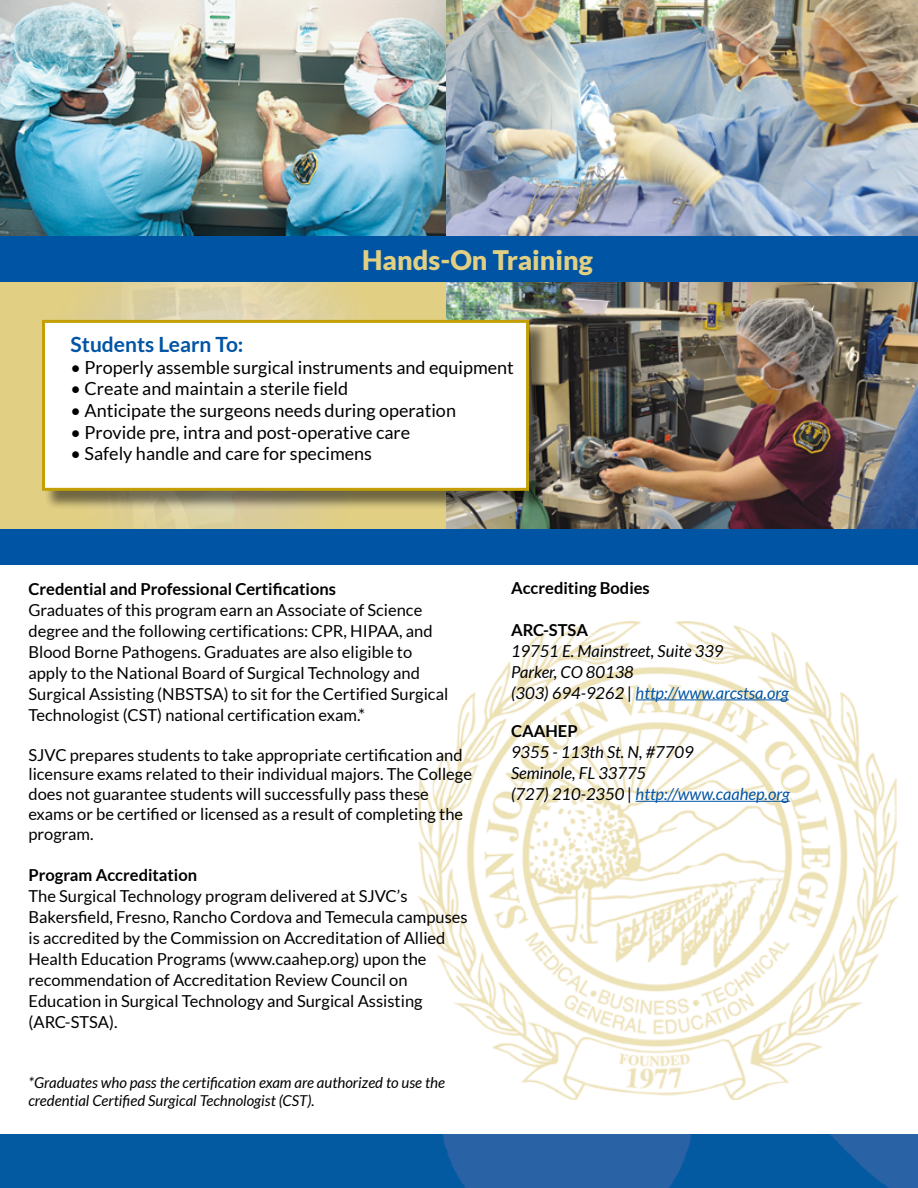
<style>
.page{position:relative;width:918px;height:1188px;background:#fff}
.page>*{position:absolute;margin:0;border:0;box-sizing:border-box;transform-origin:0 0}
.t1{font:900 27px "Lato";color:#e1cf83}
.t2{font:700 21px "Lato";color:#0054a4}
.t3{font:18px "Lato";color:#000}
.t4{font:16.5px/21px "Lato";color:#000}
.t5{font:700 16.5px "Lato";color:#000}
.t6{font:italic 16.5px "Lato";color:#000}
.t7{font:italic 16.5px "Lato";color:#0054a4}
.t8{font:italic 15px/18px "Lato";color:#000}
.s1{color:#000}
</style>
<div class="page">
<img style="left:446px;top:0;width:472px;height:237px">
<svg style="left:0;top:282px;width:447px;height:247px;background:#dfcf8f"></svg>
<div style="left:0;top:529px;width:918px;height:36px;background:#0054a4"></div>
<img style="left:0;top:1134px;width:918px;height:54px">
<img style="left:418px;top:621px;width:480px;height:478px">
<img style="left:0;top:0;width:446px;height:237px">
<img style="left:447px;top:282px;width:471px;height:247px">
<div style="left:44px;top:322px;width:504px;height:188px;background:#000;opacity:.5"></div>
<div style="left:42px;top:320px;width:487px;height:171px;background:#fff;border:3px solid #c4a006"></div>
<div style="left:0;top:237px;width:918px;height:45px;background:#0054a4"></div>
<hr style="left:636px;top:699px;width:153px;height:1px;background:#0054a4">
<hr style="left:636px;top:801px;width:154px;height:1px;background:#0054a4">
<p class="t1" style="left:362px;top:244px;width:232px">Hands-On Training</p>
<p class="t2" style="left:71px;top:333px;width:174px">Students Learn To:</p>
<p class="t3" style="left:71px;top:357px;width:445px">• Properly assemble surgical instruments and equipment</p>
<p class="t3" style="left:71px;top:379px;width:279px">• Create and maintain a sterile field</p>
<p class="t3" style="left:71px;top:400px;width:387px">• Anticipate the surgeons needs during operation</p>
<p class="t3" style="left:71px;top:422px;width:341px">• Provide pre, intra and post-operative care</p>
<p class="t3" style="left:71px;top:444px;width:303px">• Safely handle and care for specimens</p>
<p class="t5" style="left:28px;top:579px;width:309px">Credential and Professional Certifications</p>
<p class="t4" style="left:28px;top:599px;width:421px">Graduates of this program earn an Associate of Science degree and the following certifications: CPR, HIPAA, and Blood Borne Pathogens. Graduates are also eligible to apply to the National Board of Surgical Technology and Surgical Assisting (NBSTSA) to sit for the Certified Surgical Technologist (CST) national certification exam.*</p>
<p class="t4" style="left:28px;top:745px;width:445px;line-height:19.8px">SJVC prepares students to take appropriate certification and licensure exams related to their individual majors. The College does not guarantee students will successfully pass these exams or be certified or licensed as a result of completing the program.</p>
<p class="t5" style="left:28px;top:865px;width:170px">Program Accreditation</p>
<p class="t4" style="left:28px;top:885px;width:441px">The Surgical Technology program delivered at SJVC’s Bakersfield, Fresno, Rancho Cordova and Temecula campuses is accredited by the Commission on Accreditation of Allied Health Education Programs (www.caahep.org) upon the recommendation of Accreditation Review Council on Education in Surgical Technology and Surgical Assisting</p>
<p class="t4" style="left:28px;top:1011px;width:91px">(ARC-STSA).</p>
<p class="t8" style="left:28px;top:1074px;width:418px">*Graduates who pass the certification exam are authorized to use the credential Certified Surgical Technologist (CST).</p>
<p class="t5" style="left:511px;top:578px;width:140px">Accrediting Bodies</p>
<p class="t5" style="left:511px;top:620px;width:79px">ARC-STSA</p>
<p class="t6" style="left:511px;top:642px;width:214px">19751 E. Mainstreet, Suite 339</p>
<p class="t6" style="left:511px;top:663px;width:124px">Parker, CO 80138</p>
<p class="t7" style="left:511px;top:684px;width:279px"><span class="s1">(303) 694-9262 |</span> http://www.arcstsa.org</p>
<p class="t5" style="left:511px;top:722px;width:68px">CAAHEP</p>
<p class="t6" style="left:511px;top:743px;width:184px">9355 - 113th St. N, #7709</p>
<p class="t6" style="left:511px;top:764px;width:137px">Seminole, FL 33775</p>
<p class="t7" style="left:511px;top:785px;width:280px"><span class="s1">(727) 210-2350 |</span> http://www.caahep.org</p>
</div>
